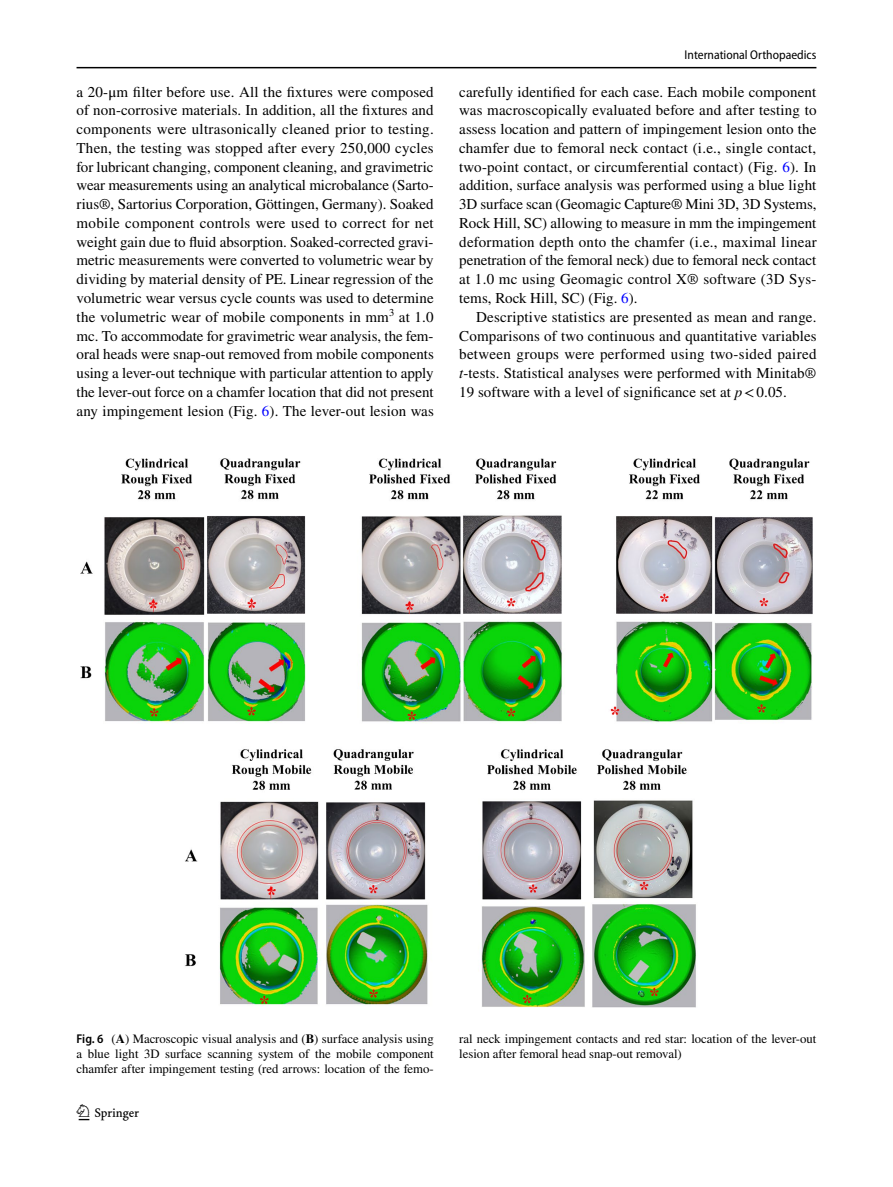
<style>
.page{position:relative;width:893px;height:1187px;background:#fff}
.page>*{position:absolute;margin:0;border:0;box-sizing:border-box;transform-origin:0 0}
.t1{font:22.5px "Springnew Regular 2";color:#000}
.t2{font:15px/18.8px "STIX";letter-spacing:.005em;color:#000;text-align:justify}
.t3{font:12.75px/15px "STIX";color:#000;text-align:justify}
.t4{font:semi-condensed 12.75px "Myriad Pro";color:#000}
.s1{color:#00f}
.s2{font-style:italic}
.s3{font-family:"Myriad Pro";font-weight:600;font-stretch:semi-condensed}
.s4{font-weight:700}
</style>
<div class="page">
<hr style="left:77px;top:67px;width:739px;height:1px;background:#000">
<img style="left:81px;top:458px;width:731px;height:549px">
<p class="t4" style="left:685px;top:48px;width:133px">International Orthopaedics</p>
<p class="t2" style="left:77px;top:83px;width:359px">a 20-μm filter before use. All the fixtures were composed of non-corrosive materials. In addition, all the fixtures and components were ultrasonically cleaned prior to testing.<br>Then, the testing was stopped after every 250,000 cycles for lubricant changing, component cleaning, and gravimetric wear measurements using an analytical microbalance (Sarto&shy;rius®, Sartorius Corporation, Göttingen, Germany). Soaked mobile component controls were used to correct for net weight gain due to fluid absorption. Soaked-corrected gravi&shy;metric measurements were converted to volumetric wear by dividing by material density of PE. Linear regression of the volumetric wear versus cycle counts was used to determine the volumetric wear of mobile components in mm<sup>3</sup> at 1.0 mc. To accommodate for gravimetric wear analysis, the fem&shy;oral heads were snap-out removed from mobile components using a lever-out technique with particular attention to apply the lever-out force on a chamfer location that did not present any impingement lesion (Fig. <span class="s1">6</span>). The lever-out lesion was</p>
<p class="t2" style="left:459px;top:83px;width:359px">carefully identified for each case. Each mobile component was macroscopically evaluated before and after testing to assess location and pattern of impingement lesion onto the chamfer due to femoral neck contact (i.e., single contact, two-point contact, or circumferential contact) (Fig. <span class="s1">6</span>). In addition, surface analysis was performed using a blue light 3D surface scan (Geomagic Capture® Mini 3D, 3D Systems, Rock Hill, SC) allowing to measure in mm the impingement deformation depth onto the chamfer (i.e., maximal linear penetration of the femoral neck) due to femoral neck contact at 1.0 mc using Geomagic control X® software (3D Sys&shy;tems, Rock Hill, SC) (Fig. <span class="s1">6</span>).</p>
<p class="t2" style="left:459px;top:308px;width:359px;text-indent:17px">Descriptive statistics are presented as mean and range.<br>Comparisons of two continuous and quantitative variables between groups were performed using two-sided paired <span class="s2">t</span>-tests. Statistical analyses were performed with Minitab® 19 software with a level of significance set at <span class="s2">p</span>&lt;0.05.</p>
<p class="t3" style="left:77px;top:1032px;width:359px"><span class="s3">Fig. 6</span> (<span class="s4">A</span>) Macroscopic visual analysis and (<span class="s4">B</span>) surface analysis using a blue light 3D surface scanning system of the mobile component chamfer after impingement testing (red arrows: location of the femo-</p>
<p class="t3" style="left:459px;top:1031px;width:359px">ral neck impingement contacts and red star: location of the lever-out lesion after femoral head snap-out removal)</p>
<h1 class="t1" style="left:79px;top:1104px;width:62px">1 3</h1>
</div>
